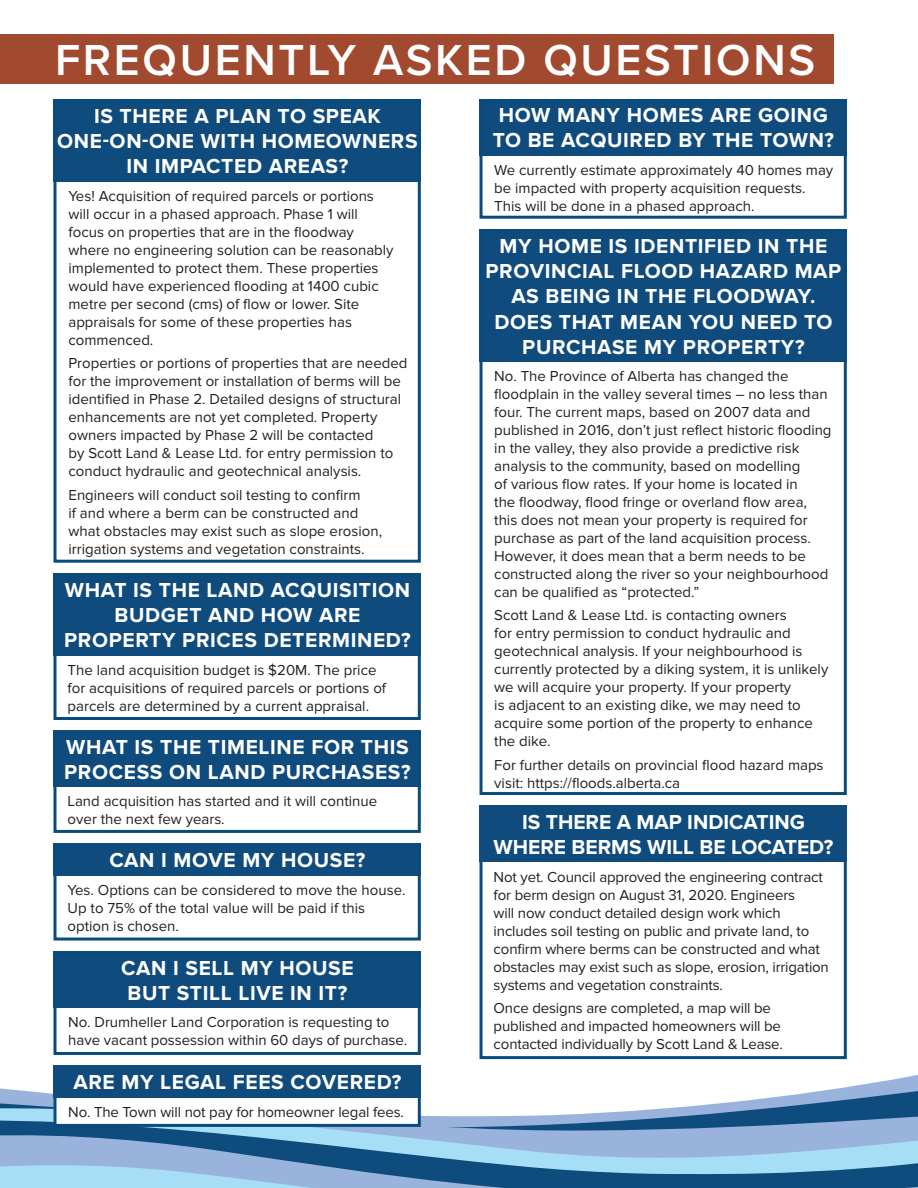
<style>
.page{position:relative;width:918px;height:1188px;background:#fff}
.page>*{position:absolute;margin:0;border:0;box-sizing:border-box;transform-origin:0 0}
.t1{font:600 45px "Proxima Nova";letter-spacing:.06em;color:#fff}
.t2{font:700 21px/25.2px "Proxima Nova";letter-spacing:.03em;color:#fff;text-align:center}
.t3{font:700 21px "Proxima Nova";color:#fff}
.t4{font:15px/18px "Proxima Nova";color:#231f20}
</style>
<div class="page">
<div style="left:480px;top:99px;width:367px;height:57px;background:#104b7d"></div>
<div style="left:480px;top:100px;width:367px;height:119px;border:3px solid #094b7d"></div>
<div style="left:54px;top:843px;width:367px;height:33px;background:#104b7d"></div>
<div style="left:54px;top:845px;width:367px;height:96px;border:3px solid #094b7d"></div>
<div style="left:54px;top:573px;width:367px;height:83px;background:#104b7d"></div>
<div style="left:54px;top:575px;width:367px;height:145px;border:3px solid #094b7d"></div>
<div style="left:54px;top:730px;width:367px;height:57px;background:#104b7d"></div>
<div style="left:54px;top:732px;width:367px;height:101px;border:3px solid #094b7d"></div>
<div style="left:54px;top:99px;width:367px;height:82px;background:#104b7d"></div>
<div style="left:54px;top:100px;width:367px;height:463px;border:3px solid #094b7d"></div>
<div style="left:480px;top:229px;width:367px;height:132px;background:#104b7d"></div>
<div style="left:480px;top:231px;width:367px;height:564px;border:3px solid #094b7d"></div>
<svg style="left:0;top:1082px;width:918px;height:24px"></svg>
<svg style="left:0;top:1106px;width:918px;height:25px;background:#6f97bc"></svg>
<svg style="left:0;top:1131px;width:918px;height:33px;background:#83acd1"></svg>
<svg style="left:0;top:1164px;width:918px;height:24px;background:#6095bb"></svg>
<div style="left:0;top:34px;width:834px;height:49px;background:#a24a2f"></div>
<div style="left:54px;top:1067px;width:367px;height:60px;background:#fff;border:3px solid #094b7d"></div>
<div style="left:54px;top:1065px;width:367px;height:33px;background:#104b7d"></div>
<div style="left:54px;top:951px;width:367px;height:57px;background:#104b7d"></div>
<div style="left:54px;top:953px;width:367px;height:102px;border:3px solid #094b7d"></div>
<div style="left:480px;top:807px;width:367px;height:252px;background:#fff;border:3px solid #094b7d"></div>
<div style="left:480px;top:806px;width:367px;height:56px;background:#104b7d"></div>
<p class="t1" style="left:55px;top:26px;width:762px">FREQUENTLY ASKED QUESTIONS</p>
<p class="t2" style="left:94px;top:104px;width:288px">IS THERE A PLAN TO SPEAK</p>
<p class="t2" style="left:57px;top:129px;width:362px">ONE-ON-ONE WITH HOMEOWNERS<br>IN IMPACTED AREAS?</p>
<p class="t4" style="left:69px;top:187px;width:327px">Yes! Acquisition of required parcels or portions will occur in a phased approach. Phase 1 will focus on properties that are in the floodway where no engineering solution can be reasonably implemented to protect them. These properties would have experienced flooding at 1400 cubic metre per second (cms) of flow or lower. Site appraisals for some of these properties has commenced.</p>
<p class="t4" style="left:69px;top:354px;width:341px">Properties or portions of properties that are needed for the improvement or installation of berms will be identified in Phase 2. Detailed designs of structural enhancements are not yet completed. Property owners impacted by Phase 2 will be contacted<br>by Scott Land &amp; Lease Ltd. for entry permission to conduct hydraulic and geotechnical analysis.</p>
<p class="t4" style="left:69px;top:486px;width:315px">Engineers will conduct soil testing to confirm<br>if and where a berm can be constructed and what obstacles may exist such as slope erosion, irrigation systems and vegetation constraints.</p>
<p class="t2" style="left:65px;top:578px;width:347px">WHAT IS THE LAND ACQUISITION<br>BUDGET AND HOW ARE</p>
<p class="t2" style="left:64px;top:628px;width:348px">PROPERTY PRICES DETERMINED?</p>
<p class="t4" style="left:68px;top:661px;width:320px">The land acquisition budget is $20M. The price for acquisitions of required parcels or portions of parcels are determined by a current appraisal.</p>
<p class="t2" style="left:64px;top:735px;width:348px;text-align:left">WHAT IS THE TIMELINE FOR THIS<br>PROCESS ON LAND PURCHASES?</p>
<p class="t4" style="left:68px;top:793px;width:311px">Land acquisition has started and it will continue over the next few years.</p>
<p class="t2" style="left:109px;top:848px;width:258px">CAN I MOVE MY HOUSE?</p>
<p class="t4" style="left:68px;top:882px;width:339px">Yes. Options can be considered to move the house.<br>Up to 75% of the total value will be paid if this option is chosen.</p>
<p class="t2" style="left:121px;top:955px;width:234px">CAN I SELL MY HOUSE</p>
<p class="t2" style="left:128px;top:981px;width:221px">BUT STILL LIVE IN IT?</p>
<p class="t4" style="left:68px;top:1014px;width:340px">No. Drumheller Land Corporation is requesting to have vacant possession within 60 days of purchase.</p>
<p class="t2" style="left:73px;top:1070px;width:330px">ARE MY LEGAL FEES COVERED?</p>
<p class="t4" style="left:68px;top:1104px;width:337px">No. The Town will not pay for homeowner legal fees.</p>
<p class="t2" style="left:499px;top:103px;width:331px">HOW MANY HOMES ARE GOING</p>
<p class="t2" style="left:493px;top:128px;width:343px">TO BE ACQUIRED BY THE TOWN?</p>
<p class="t4" style="left:494px;top:161px;width:341px">We currently estimate approximately 40 homes may be impacted with property acquisition requests.<br>This will be done in a phased approach.</p>
<p class="t2" style="left:486px;top:234px;width:357px">MY HOME IS IDENTIFIED IN THE<br>PROVINCIAL FLOOD HAZARD MAP</p>
<p class="t2" style="left:511px;top:284px;width:306px">AS BEING IN THE FLOODWAY.</p>
<p class="t2" style="left:494px;top:309px;width:340px">DOES THAT MEAN YOU NEED TO<br>PURCHASE MY PROPERTY?</p>
<p class="t4" style="left:494px;top:367px;width:339px">No. The Province of Alberta has changed the floodplain in the valley several times – no less than four. The current maps, based on 2007 data and published in 2016, don’t just reflect historic flooding in the valley, they also provide a predictive risk analysis to the community, based on modelling<br>of various flow rates. If your home is located in<br>the floodway, flood fringe or overland flow area, this does not mean your property is required for purchase as part of the land acquisition process.<br>However, it does mean that a berm needs to be constructed along the river so your neighbourhood can be qualified as “protected.”</p>
<p class="t4" style="left:494px;top:606px;width:336px">Scott Land &amp; Lease Ltd. is contacting owners<br>for entry permission to conduct hydraulic and geotechnical analysis. If your neighbourhood is currently protected by a diking system, it is unlikely we will acquire your property. If your property<br>is adjacent to an existing dike, we may need to acquire some portion of the property to enhance the dike.</p>
<p class="t4" style="left:494px;top:756px;width:331px">For further details on provincial flood hazard maps visit: https://floods.alberta.ca</p>
<p class="t3" style="left:522px;top:810px;width:284px">IS THERE A MAP INDICATING</p>
<p class="t3" style="left:494px;top:835px;width:341px">WHERE BERMS WILL BE LOCATED?</p>
<p class="t4" style="left:494px;top:868px;width:337px">Not yet. Council approved the engineering contract for berm design on August 31, 2020. Engineers<br>will now conduct detailed design work which includes soil testing on public and private land, to confirm where berms can be constructed and what obstacles may exist such as slope, erosion, irrigation systems and vegetation constraints.</p>
<p class="t4" style="left:494px;top:999px;width:291px">Once designs are completed, a map will be published and impacted homeowners will be contacted individually by Scott Land &amp; Lease.</p>
</div>
